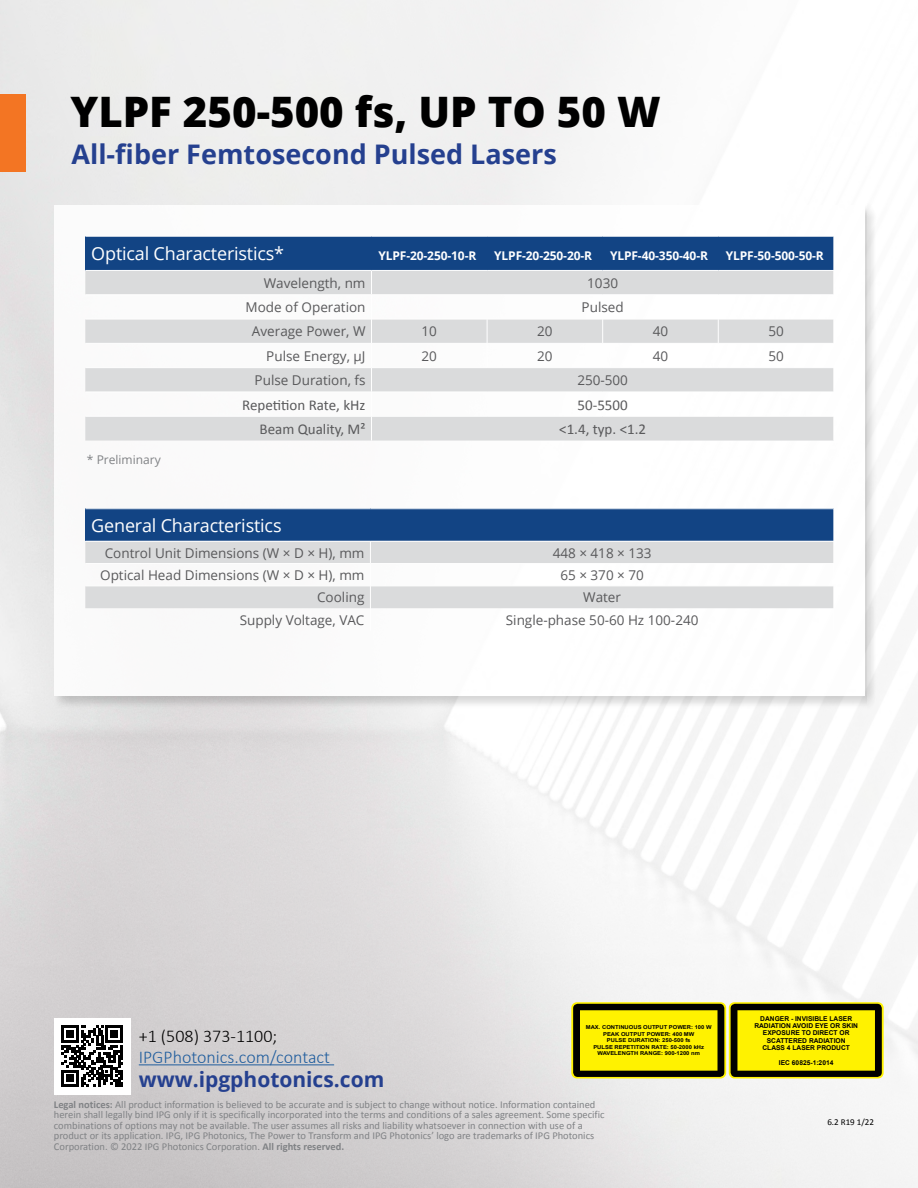
<style>
.page{position:relative;width:918px;height:1188px;background:#fff}
.page>*{position:absolute;margin:0;border:0;box-sizing:border-box;transform-origin:0 0}
.t1{font:800 42px "Open Sans";color:#000}
.t2{font:700 27px "Open Sans";color:#25408f}
.t3{font:700 21px "Open Sans";color:#25408f}
.t4{font:18px "Open Sans";letter-spacing:-.01em;color:#fff}
.t5{font:300 18px "Calibri";color:#215e9e}
.t6{font:300 18px "Calibri";color:#000}
.t7{font:15px "Calibri";color:#59595b}
.t8{font:13.5px "Open Sans";color:#59595b}
.t9{font:700 12px "Open Sans";letter-spacing:-.01em;color:#fff}
.t10{font:12px "Open Sans";color:#808285}
.t11{font:10.5px/10.5px "Calibri";color:#808285}
.t12{font:9px "Calibri";color:#000}
.t13{font:700 6.6px/7.4px "Arial";color:#000;text-align:center}
.t14{font:700 5.4px/6.6px "Arial";color:#000;text-align:center;scale:1.08 1}
.s1{font-weight:700}
</style>
<div class="page">
<img style="left:0;top:0;width:918px;height:1188px">
<div style="left:52px;top:203px;width:827px;height:507px;background:#000;opacity:.2"></div>
<div style="left:54px;top:205px;width:810px;height:491px;background:#fff"></div>
<div style="left:0;top:94px;width:26px;height:78px;background:#f37523"></div>
<svg style="left:571px;top:1002px;width:155px;height:76px"></svg>
<svg style="left:573px;top:1004px;width:151px;height:73px;background:#c0b700"></svg>
<svg style="left:729px;top:1002px;width:155px;height:76px"></svg>
<svg style="left:731px;top:1004px;width:151px;height:73px;background:#c0b700"></svg>
<div style="left:85px;top:509px;width:749px;height:32px;background:#124484"></div>
<svg style="left:85px;top:542px;width:749px;height:66px;fill:#dadbdc"></svg>
<hr style="left:85px;top:563px;width:285px;height:1px;background:#fff">
<hr style="left:370px;top:563px;width:464px;height:1px;background:#fff">
<hr style="left:85px;top:586px;width:285px;height:1px;background:#fff">
<hr style="left:370px;top:586px;width:464px;height:1px;background:#fff">
<svg style="left:370px;top:542px;width:1px;height:66px"></svg>
<div style="left:85px;top:236px;width:749px;height:34px;background:#124484"></div>
<svg style="left:85px;top:271px;width:749px;height:170px;fill:#dadbdc"></svg>
<hr style="left:85px;top:236px;width:287px;height:1px;background:#fff">
<hr style="left:372px;top:236px;width:115px;height:1px;background:#fff">
<hr style="left:487px;top:236px;width:116px;height:1px;background:#fff">
<hr style="left:603px;top:236px;width:115px;height:1px;background:#fff">
<hr style="left:718px;top:236px;width:116px;height:1px;background:#fff">
<hr style="left:85px;top:295px;width:287px;height:1px;background:#fff">
<hr style="left:372px;top:295px;width:115px;height:1px;background:#fff">
<hr style="left:487px;top:295px;width:116px;height:1px;background:#fff">
<hr style="left:603px;top:295px;width:115px;height:1px;background:#fff">
<hr style="left:718px;top:295px;width:116px;height:1px;background:#fff">
<hr style="left:85px;top:319px;width:287px;height:1px;background:#fff">
<hr style="left:372px;top:319px;width:115px;height:1px;background:#fff">
<hr style="left:487px;top:319px;width:116px;height:1px;background:#fff">
<hr style="left:603px;top:319px;width:115px;height:1px;background:#fff">
<hr style="left:718px;top:319px;width:116px;height:1px;background:#fff">
<hr style="left:85px;top:343px;width:287px;height:1px;background:#fff">
<hr style="left:372px;top:343px;width:115px;height:1px;background:#fff">
<hr style="left:487px;top:343px;width:116px;height:1px;background:#fff">
<svg style="left:487px;top:320px;width:1px;height:47px"></svg>
<hr style="left:603px;top:343px;width:115px;height:1px;background:#fff">
<svg style="left:602px;top:320px;width:1px;height:47px"></svg>
<hr style="left:718px;top:343px;width:116px;height:1px;background:#fff">
<svg style="left:718px;top:320px;width:1px;height:47px"></svg>
<hr style="left:85px;top:367px;width:287px;height:1px;background:#fff">
<hr style="left:372px;top:367px;width:115px;height:1px;background:#fff">
<hr style="left:487px;top:367px;width:116px;height:1px;background:#fff">
<hr style="left:603px;top:367px;width:115px;height:1px;background:#fff">
<hr style="left:718px;top:367px;width:116px;height:1px;background:#fff">
<hr style="left:85px;top:392px;width:287px;height:1px;background:#fff">
<hr style="left:372px;top:392px;width:115px;height:1px;background:#fff">
<hr style="left:487px;top:392px;width:116px;height:1px;background:#fff">
<hr style="left:603px;top:392px;width:115px;height:1px;background:#fff">
<hr style="left:718px;top:392px;width:116px;height:1px;background:#fff">
<hr style="left:85px;top:416px;width:287px;height:1px;background:#fff">
<hr style="left:372px;top:416px;width:115px;height:1px;background:#fff">
<svg style="left:371px;top:271px;width:1px;height:170px"></svg>
<hr style="left:487px;top:416px;width:116px;height:1px;background:#fff">
<hr style="left:603px;top:416px;width:115px;height:1px;background:#fff">
<hr style="left:718px;top:416px;width:116px;height:1px;background:#fff">
<hr style="left:139px;top:1064px;width:195px;height:1px;background:#215e9e">
<div style="left:54px;top:1018px;width:76px;height:76px;background:#fff"></div>
<svg style="left:62px;top:1026px;width:61px;height:61px"></svg>
<div style="left:66px;top:1075px;width:8px;height:7px;background:#000"></div>
<h1 class="t1" style="left:70px;top:79px;width:592px">YLPF 250-500 fs, UP TO 50 W</h1>
<h2 class="t2" style="left:72px;top:135px;width:487px">All-fiber Femtosecond Pulsed Lasers</h2>
<h3 class="t4" style="left:91px;top:241px;width:194px">Optical Characteristics*</h3>
<p class="t9" style="left:378px;top:247px;width:99px">YLPF-20-250-10-R</p>
<p class="t9" style="left:494px;top:247px;width:99px">YLPF-20-250-20-R</p>
<p class="t9" style="left:610px;top:247px;width:99px">YLPF-40-350-40-R</p>
<p class="t9" style="left:726px;top:247px;width:99px">YLPF-50-500-50-R</p>
<p class="t8" style="left:264px;top:274px;width:103px">Wavelength, nm</p>
<p class="t8" style="left:587px;top:274px;width:32px">1030</p>
<p class="t8" style="left:246px;top:298px;width:121px">Mode of Operation</p>
<p class="t8" style="left:582px;top:298px;width:44px">Pulsed</p>
<p class="t8" style="left:252px;top:322px;width:115px">Average Power, W</p>
<p class="t8" style="left:422px;top:322px;width:17px">10</p>
<p class="t8" style="left:537px;top:322px;width:17px">20</p>
<p class="t8" style="left:653px;top:322px;width:17px">40</p>
<p class="t8" style="left:768px;top:322px;width:17px">50</p>
<p class="t8" style="left:266px;top:347px;width:101px">Pulse Energy, μJ</p>
<p class="t8" style="left:422px;top:347px;width:17px">20</p>
<p class="t8" style="left:537px;top:347px;width:17px">20</p>
<p class="t8" style="left:653px;top:347px;width:17px">40</p>
<p class="t8" style="left:768px;top:347px;width:17px">50</p>
<p class="t8" style="left:255px;top:371px;width:112px">Pulse Duration, fs</p>
<p class="t8" style="left:577px;top:371px;width:52px">250-500</p>
<h3 class="t7" style="left:242px;top:395px;width:125px">Repetition Rate, kHz</h3>
<h3 class="t7" style="left:578px;top:395px;width:52px">50-5500</h3>
<h3 class="t7" style="left:260px;top:420px;width:107px">Beam Quality, M2</h3>
<h3 class="t7" style="left:559px;top:420px;width:88px">&lt;1.4, typ. &lt;1.2</h3>
<p class="t10" style="left:87px;top:451px;width:75px">* Preliminary</p>
<h3 class="t4" style="left:91px;top:513px;width:192px">General Characteristics</h3>
<p class="t8" style="left:105px;top:543px;width:261px">Control Unit Dimensions (W × D × H), mm</p>
<p class="t8" style="left:553px;top:543px;width:100px">448 × 418 × 133</p>
<p class="t8" style="left:100px;top:566px;width:266px">Optical Head Dimensions (W × D × H), mm</p>
<p class="t8" style="left:560px;top:566px;width:85px">65 × 370 × 70</p>
<p class="t8" style="left:317px;top:588px;width:49px">Cooling</p>
<p class="t8" style="left:583px;top:588px;width:39px">Water</p>
<p class="t8" style="left:240px;top:610px;width:126px">Supply Voltage, VAC</p>
<p class="t8" style="left:506px;top:610px;width:194px">Single-phase 50-60 Hz 100-240</p>
<h3 class="t6" style="left:139px;top:1024px;width:140px">+1 (508) 373-1100;</h3>
<h3 class="t5" style="left:139px;top:1045px;width:193px">IPGPhotonics.com/contact</h3>
<h3 class="t3" style="left:139px;top:1064px;width:247px">www.ipgphotonics.com</h3>
<p class="t14" style="left:586px;top:1024px;width:118px">MAX. CONTINUOUS OUTPUT POWER: 100 W<br>PEAK OUTPUT POWER: 400 MW<br>PULSE DURATION: 250-500 fs<br>PULSE REPETITION RATE: 50-2000 kHz<br>WAVELENGTH RANGE: 900-1200 nm</p>
<p class="t13" style="left:754px;top:1015px;width:105px">DANGER - INVISIBLE LASER<br>RADIATION AVOID EYE OR SKIN<br>EXPOSURE TO DIRECT OR<br>SCATTERED RADIATION<br>CLASS 4 LASER PRODUCT</p>
<p class="t13" style="left:779px;top:1059px;width:56px">IEC 60825-1:2014</p>
<p class="t11" style="left:54px;top:1099px;width:552px"><span class="s1">Legal notices:</span> All product information is believed to be accurate and is subject to change without notice. Information contained herein shall legally bind IPG only if it is specifically incorporated into the terms and conditions of a sales agreement. Some specific combinations of options may not be available. The user assumes all risks and liability whatsoever in connection with use of a product or its application. IPG, IPG Photonics, The Power to Transform and IPG Photonics’ logo are trademarks of IPG Photonics Corporation. © 2022 IPG Photonics Corporation. <span class="s1">All rights reserved.</span></p>
<p class="t12" style="left:827px;top:1116px;width:48px">6.2 R19 1/22</p>
</div>
